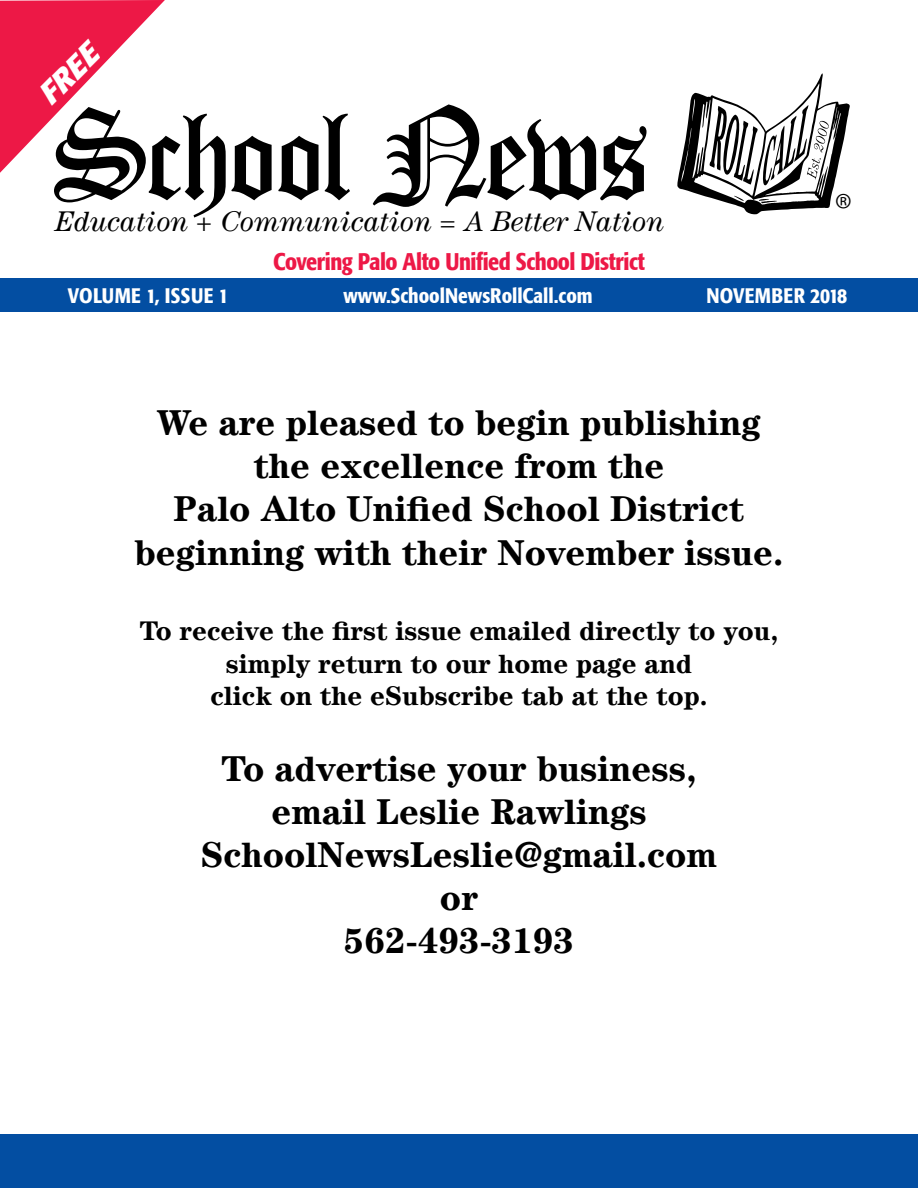
<style>
.page{position:relative;width:918px;height:1188px;background:#fff}
.page>*{position:absolute;margin:0;border:0;box-sizing:border-box;transform-origin:0 0}
.t1{font:700 36px/43.2px "Century LT";color:#000;text-align:center}
.t2{font:32.55px "Myriad";color:#000}
.t3{font:italic 700 31.05px "Formata";color:#fff}
.t4{font:italic 28.5px "Century LT";color:#000}
.t5{font:700 27px/32.4px "Century LT";color:#000;text-align:center}
.t6{font:500 condensed 24px "Formata";letter-spacing:-.02em;color:#ed1846}
.t7{font:500 condensed 21px "Formata";color:#fff}
.t8{font:500 condensed 21px "Formata";letter-spacing:.02em;color:#fff}
</style>
<div class="page">
<svg style="left:278px;top:114px;width:72px;height:86px"></svg>
<svg style="left:373px;top:104px;width:274px;height:103px"></svg>
<svg style="left:677px;top:73px;width:173px;height:141px"></svg>
<div style="left:0;top:278px;width:918px;height:33px;background:#034ea2"></div>
<div style="left:0;top:1134px;width:918px;height:54px;background:#034ea2"></div>
<svg style="left:0;top:0;width:272px;height:218px"></svg>
<p class="t3" style="left:29px;top:86px;width:73px;rotate:-45deg">FREE</p>
<p class="t4" style="left:55px;top:205px;width:610px">Education + Communication = A Better Nation</p>
<p class="t6" style="left:273px;top:247px;width:373px">Covering Palo Alto Unified School District</p>
<p class="t2" style="left:835px;top:189px;width:18px">®</p>
<p class="t7" style="left:344px;top:282px;width:251px">www.SchoolNewsRollCall.com</p>
<p class="t8" style="left:68px;top:282px;width:162px">VOLUME 1, ISSUE 1</p>
<p class="t7" style="left:706px;top:282px;width:142px">NOVEMBER 2018</p>
<p class="t1" style="left:135px;top:400px;width:651px">We are pleased to begin publishing the excellence from the<br>Palo Alto Unified School District beginning with their November issue.</p>
<p class="t5" style="left:140px;top:614px;width:640px">To receive the first issue emailed directly to you, simply return to our home page and<br>click on the eSubscribe tab at the top.</p>
<p class="t1" style="left:201px;top:746px;width:518px">To advertise your business, email Leslie Rawlings<br>SchoolNewsLeslie@gmail.com or<br>562-493-3193</p>
</div>
